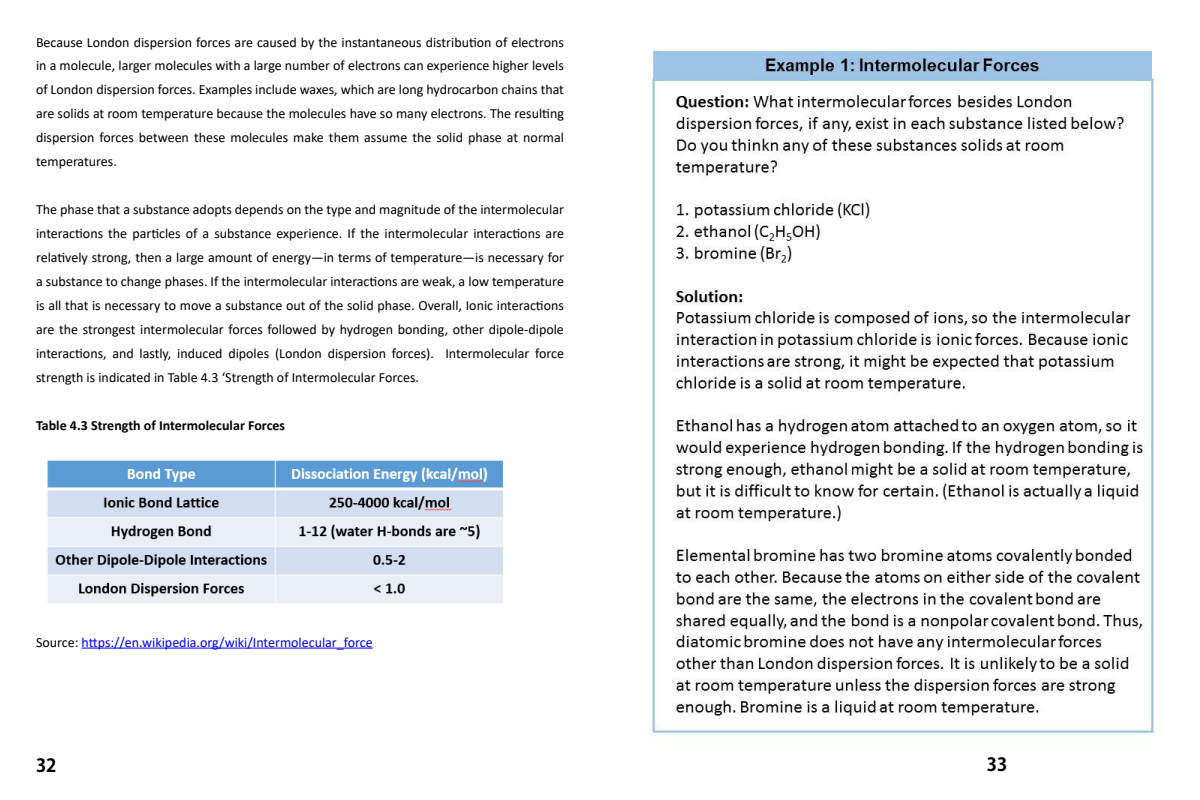
<style>
.page{position:relative;width:1200px;height:800px;background:#fff}
.page>*{position:absolute;margin:0;border:0;box-sizing:border-box;transform-origin:0 0}
.t1{font:700 18px "Adobe Gothic Std";color:#000}
.t2{font:14px/24px "Calibri";color:#000;text-align:justify}
.t3{font:14px "Calibri";color:#00f}
.t4{font:700 14px "Calibri";color:#000}
.s1{color:#000}
</style>
<div class="page">
<hr style="left:82px;top:648px;width:291px;height:1px;background:#00f">
<img style="left:47px;top:460px;width:456px;height:143px">
<img style="left:649px;top:50px;width:508px;height:684px">
<p class="t2" style="left:36px;top:30px;width:530px">Because London dispersion forces are caused by the instantaneous distribution of electrons in a molecule, larger molecules with a large number of electrons can experience higher levels of London dispersion forces. Examples include waxes, which are long hydrocarbon chains that are solids at room temperature because the molecules have so many electrons. The resulting dispersion forces between these molecules make them assume the solid phase at normal temperatures.</p>
<p class="t2" style="left:36px;top:197px;width:530px">The phase that a substance adopts depends on the type and magnitude of the intermolecular interactions the particles of a substance experience. If the intermolecular interactions are relatively strong, then a large amount of energy—in terms of temperature—is necessary for a substance to change phases. If the intermolecular interactions are weak, a low temperature is all that is necessary to move a substance out of the solid phase. Overall, Ionic interactions are the strongest intermolecular forces followed by hydrogen bonding, other dipole-dipole interactions, and lastly, induced dipoles (London dispersion forces). Intermolecular force strength is indicated in Table 4.3 ‘Strength of Intermolecular Forces.</p>
<p class="t4" style="left:36px;top:416px;width:251px">Table 4.3 Strength of Intermolecular Forces</p>
<p class="t3" style="left:36px;top:632px;width:338px"><span class="s1">Source:</span> https://en.wikipedia.org/wiki/Intermolecular_force</p>
<p class="t1" style="left:36px;top:755px;width:22px">32</p>
<p class="t1" style="left:987px;top:754px;width:22px">33</p>
</div>
